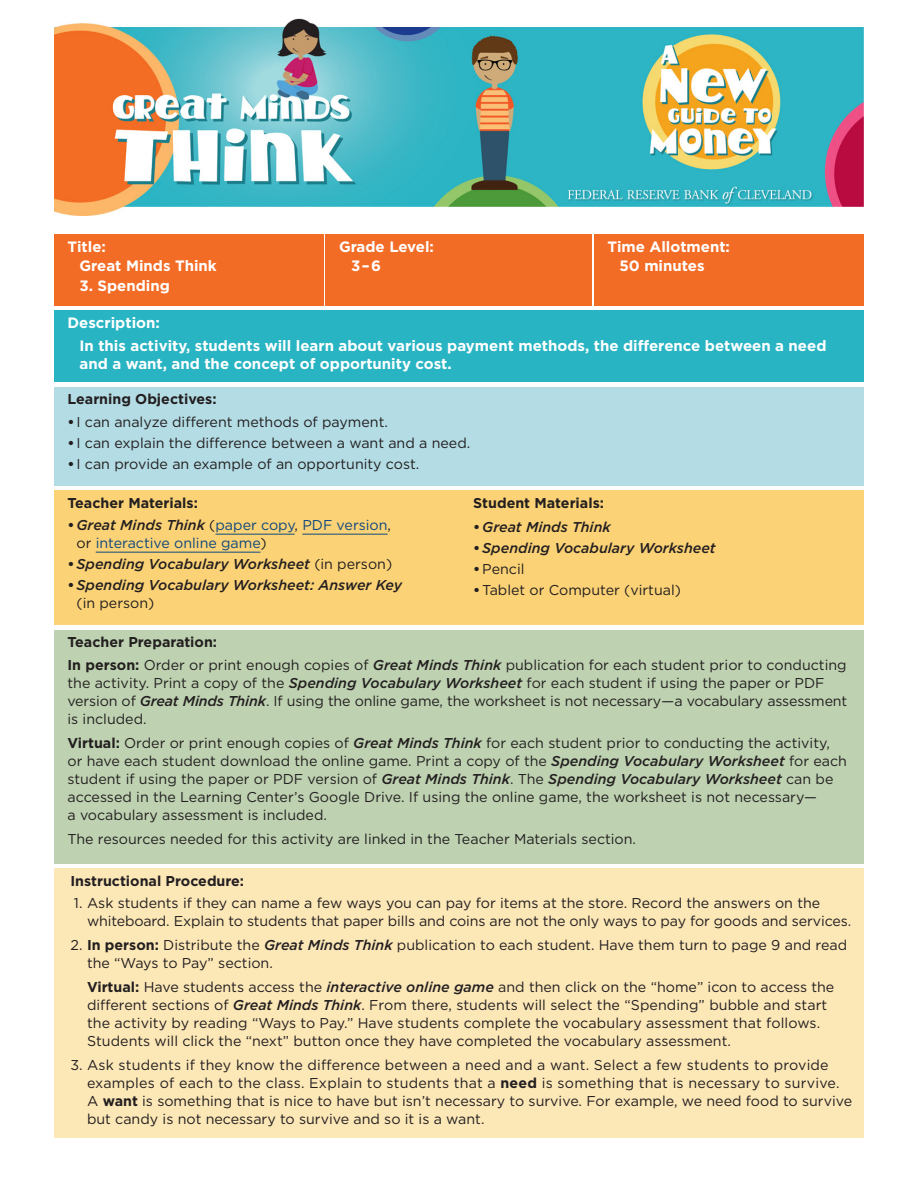
<style>
.page{position:relative;width:918px;height:1188px;background:#fff}
.page>*{position:absolute;margin:0;border:0;box-sizing:border-box;transform-origin:0 0}
.t1{font:700 15px/18px "Gotham";color:#fff}
.t2{font:14.25px/18px "Gotham";color:#231f20}
.t3{font:italic 500 14.25px/18px "Gotham";color:#231f20}
.t4{font:700 14.25px "Gotham";color:#231f20}
.t5{font:14.25px/18px "Gotham";color:#0f487d}
.s1{font-weight:700}
.s2{font-weight:700;color:#231f20}
.s3{font-weight:500;font-style:italic;color:#231f20}
.s4{color:#231f20}
.s5{font-weight:700;font-style:normal}
.s6{font-weight:400;font-style:normal}
.s7{font-weight:500;font-style:italic}
</style>
<div class="page">
<img style="left:54px;top:18px;width:810px;height:225px">
<div style="left:54px;top:234px;width:270px;height:72px;background:#f36c26"></div>
<div style="left:326px;top:234px;width:266px;height:72px;background:#f36c26"></div>
<div style="left:594px;top:234px;width:270px;height:72px;background:#f36c26"></div>
<div style="left:54px;top:310px;width:810px;height:72px;background:#29b4c3"></div>
<div style="left:54px;top:387px;width:810px;height:99px;background:#b3dce4"></div>
<div style="left:54px;top:630px;width:810px;height:234px;background:#bed2b1"></div>
<div style="left:54px;top:868px;width:810px;height:270px;background:#fce7b7"></div>
<div style="left:54px;top:490px;width:404px;height:136px;background:#fbd275"></div>
<div style="left:460px;top:490px;width:404px;height:136px;background:#fbd275"></div>
<hr style="left:216px;top:534px;width:79px;height:1px;background:#0f487d">
<hr style="left:302px;top:534px;width:86px;height:1px;background:#0f487d">
<hr style="left:96px;top:552px;width:164px;height:1px;background:#0f487d">
<p class="t1" style="left:68px;top:238px;width:40px">Title:</p>
<p class="t1" style="left:80px;top:257px;width:139px">Great Minds Think</p>
<p class="t1" style="left:80px;top:277px;width:92px">3. Spending</p>
<p class="t1" style="left:339px;top:238px;width:97px">Grade Level:</p>
<p class="t1" style="left:351px;top:257px;width:32px">3–6</p>
<p class="t1" style="left:608px;top:238px;width:124px">Time Allotment:</p>
<p class="t1" style="left:620px;top:257px;width:87px">50 minutes</p>
<p class="t1" style="left:68px;top:314px;width:94px">Description:</p>
<p class="t1" style="left:80px;top:337px;width:748px">In this activity, students will learn about various payment methods, the difference between a need and a want, and the concept of opportunity cost.</p>
<p class="t4" style="left:68px;top:390px;width:151px">Learning Objectives:</p>
<p class="t2" style="left:68px;top:413px;width:322px"><span class="s1">•</span> I can analyze different methods of payment.</p>
<p class="t2" style="left:68px;top:434px;width:404px"><span class="s1">•</span> I can explain the difference between a want and a need.</p>
<p class="t2" style="left:68px;top:455px;width:353px"><span class="s1">•</span> I can provide an example of an opportunity cost.</p>
<p class="t4" style="left:68px;top:493px;width:132px">Teacher Materials:</p>
<p class="t5" style="left:76px;top:516px;width:316px;text-indent:-9px"><span class="s2">•</span><span class="s3">Great Minds Think</span> <span class="s4">(</span>paper copy<span class="s4">,</span> PDF version<span class="s4">, or</span> interactive online game<span class="s4">)</span></p>
<p class="t3" style="left:68px;top:555px;width:326px"><span class="s5">•</span>Spending Vocabulary Worksheet <span class="s6">(in person)</span></p>
<p class="t3" style="left:76px;top:576px;width:327px;text-indent:-9px"><span class="s5">•</span>Spending Vocabulary Worksheet: Answer Key <span class="s6">(in person)</span></p>
<p class="t4" style="left:473px;top:493px;width:132px">Student Materials:</p>
<p class="t3" style="left:473px;top:518px;width:139px"><span class="s5">•</span>Great Minds Think</p>
<p class="t3" style="left:473px;top:539px;width:244px"><span class="s5">•</span>Spending Vocabulary Worksheet</p>
<p class="t2" style="left:473px;top:560px;width:53px"><span class="s1">•</span>Pencil</p>
<p class="t2" style="left:473px;top:581px;width:209px"><span class="s1">•</span>Tablet or Computer (virtual)</p>
<p class="t4" style="left:68px;top:633px;width:151px">Teacher Preparation:</p>
<p class="t2" style="left:68px;top:656px;width:781px"><span class="s1">In person:</span> Order or print enough copies of <span class="s7">Great Minds Think</span> publication for each student prior to conducting the activity. Print a copy of the <span class="s7">Spending Vocabulary Worksheet</span> for each student if using the paper or PDF version of <span class="s7">Great Minds Think</span>. If using the online game, the worksheet is not necessary—a vocabulary assessment is included.</p>
<p class="t2" style="left:67px;top:734px;width:781px"><span class="s1">Virtual:</span> Order or print enough copies of <span class="s7">Great Minds Think</span> for each student prior to conducting the activity, or have each student download the online game. Print a copy of the <span class="s7">Spending Vocabulary Worksheet</span> for each student if using the paper or PDF version of <span class="s7">Great Minds Think</span>. The <span class="s7">Spending Vocabulary Worksheet</span> can be accessed in the Learning Center’s Google Drive. If using the online game, the worksheet is not necessary—<br>a vocabulary assessment is included.</p>
<p class="t2" style="left:67px;top:830px;width:570px">The resources needed for this activity are linked in the Teacher Materials section.</p>
<p class="t4" style="left:70px;top:871px;width:175px">Instructional Procedure:</p>
<p class="t2" style="left:87px;top:894px;width:766px;text-indent:-13px">1. Ask students if they can name a few ways you can pay for items at the store. Record the answers on the whiteboard. Explain to students that paper bills and coins are not the only ways to pay for goods and services.</p>
<p class="t2" style="left:87px;top:936px;width:762px;text-indent:-16px">2. <span class="s1">In person:</span> Distribute the <span class="s7">Great Minds Think</span> publication to each student. Have them turn to page 9 and read the “Ways to Pay” section.</p>
<p class="t2" style="left:87px;top:978px;width:749px"><span class="s1">Virtual:</span> Have students access the <span class="s7">interactive online game</span> and then click on the “home” icon to access the different sections of <span class="s7">Great Minds Think</span>. From there, students will select the “Spending” bubble and start the activity by reading “Ways to Pay.” Have students complete the vocabulary assessment that follows.<br>Students will click the “next” button once they have completed the vocabulary assessment.</p>
<p class="t2" style="left:87px;top:1056px;width:767px;text-indent:-16px">3. Ask students if they know the difference between a need and a want. Select a few students to provide examples of each to the class. Explain to students that a <span class="s1">need</span> is something that is necessary to survive.<br>A <span class="s1">want</span> is something that is nice to have but isn’t necessary to survive. For example, we need food to survive but candy is not necessary to survive and so it is a want.</p>
</div>
